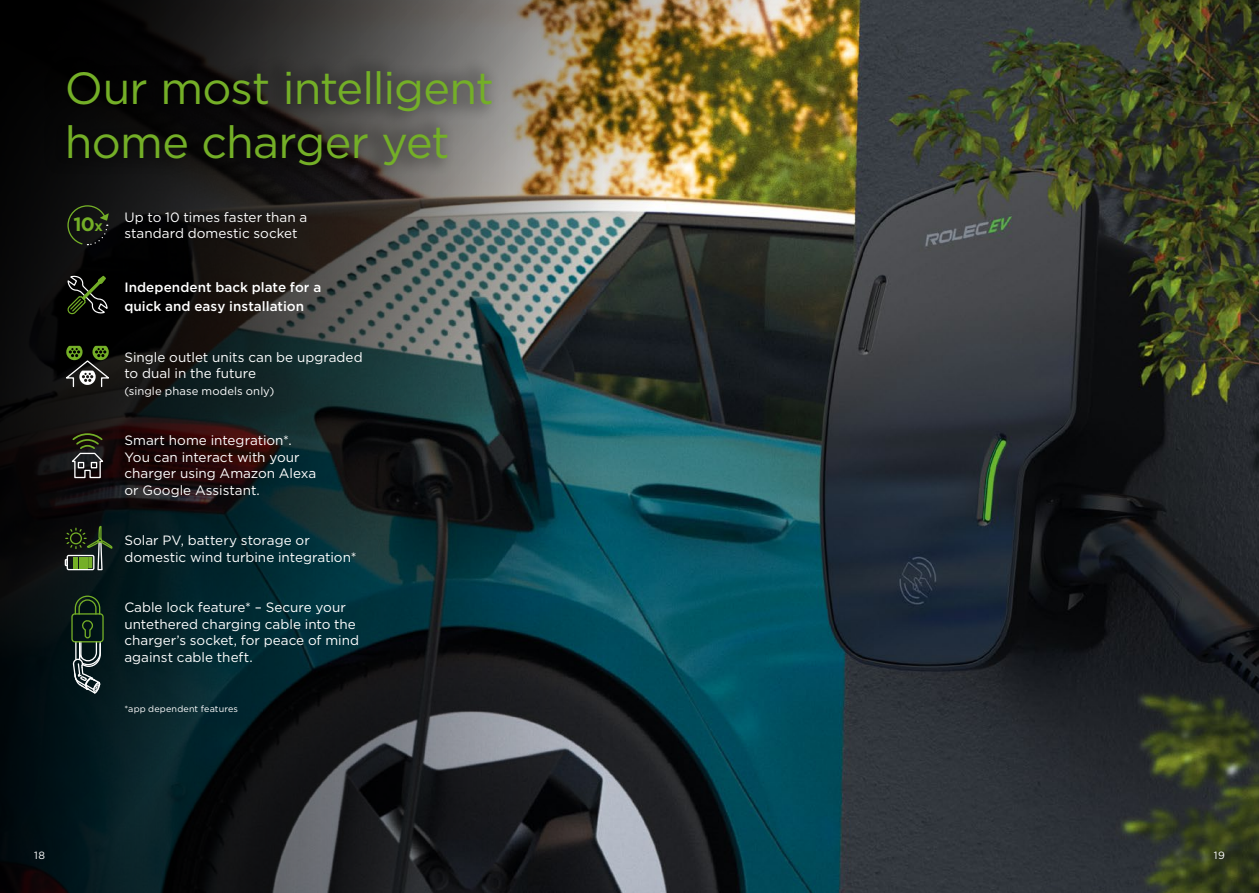
<style>
.page{position:relative;width:1259px;height:893px;background:#fff}
.page>*{position:absolute;margin:0;border:0;box-sizing:border-box;transform-origin:0 0}
.t1{font:45px/54px "Gotham";letter-spacing:-.02em;color:#74af27}
.t2{font:700 19.35px "Gotham";color:#74af27}
.t3{font:13.5px/16.5px "Gotham";color:#fff}
.t4{font:500 13.5px/19.5px "Gotham";letter-spacing:.005em;color:#fff}
.t5{font:11.25px "Gotham";letter-spacing:.01em;color:#fff}
.t6{font:10.5px "Gotham";color:#fff}
.t7{font:9px "Gotham";letter-spacing:.02em;color:#fff}
.s1{font-size:14.4px}
</style>
<div class="page">
<img style="left:983px;top:0;width:276px;height:893px">
<img style="left:0;top:0;width:983px;height:893px">
<svg style="left:67px;top:205px;width:42px;height:41px;background:#191d14"></svg>
<svg style="left:66px;top:275px;width:42px;height:39px;background:#282f1e"></svg>
<svg style="left:63px;top:346px;width:49px;height:42px;background:#3a422e"></svg>
<svg style="left:69px;top:432px;width:35px;height:47px;background:#38382f"></svg>
<svg style="left:64px;top:525px;width:48px;height:46px;background:#32422b"></svg>
<div style="left:71px;top:613px;width:33px;height:29px;border:1px solid #74af27;border-radius:3px"></div>
<svg style="left:72px;top:595px;width:29px;height:99px;background:#30433a"></svg>
<div style="left:42px;top:53px;width:459px;height:130px;background:#000;opacity:.2"></div>
<h1 class="t1" style="left:65px;top:60px;width:431px">Our most intelligent home charger yet</h1>
<h2 class="t2" style="left:73px;top:212px;width:31px">10<span class="s1">x</span></h2>
<p class="t3" style="left:124px;top:208px;width:184px">Up to 10 times faster than a standard domestic socket</p>
<p class="t4" style="left:124px;top:277px;width:198px">Independent back plate for a quick and easy installation</p>
<p class="t3" style="left:124px;top:348px;width:240px">Single outlet units can be upgraded to dual in the future</p>
<p class="t5" style="left:124px;top:384px;width:151px">(single phase models only)</p>
<p class="t3" style="left:124px;top:432px;width:193px">Smart home integration*.<br>You can interact with your charger using Amazon Alexa or Google Assistant.</p>
<p class="t3" style="left:124px;top:532px;width:234px">Solar PV, battery storage or domestic wind turbine integration*</p>
<p class="t3" style="left:124px;top:599px;width:236px">Cable lock feature* – Secure your untethered charging cable into the charger’s socket, for peace of mind against cable theft.</p>
<p class="t7" style="left:124px;top:703px;width:115px">*app dependent features</p>
<p class="t6" style="left:34px;top:848px;width:13px">18</p>
<p class="t6" style="left:1213px;top:848px;width:13px">19</p>
</div>
